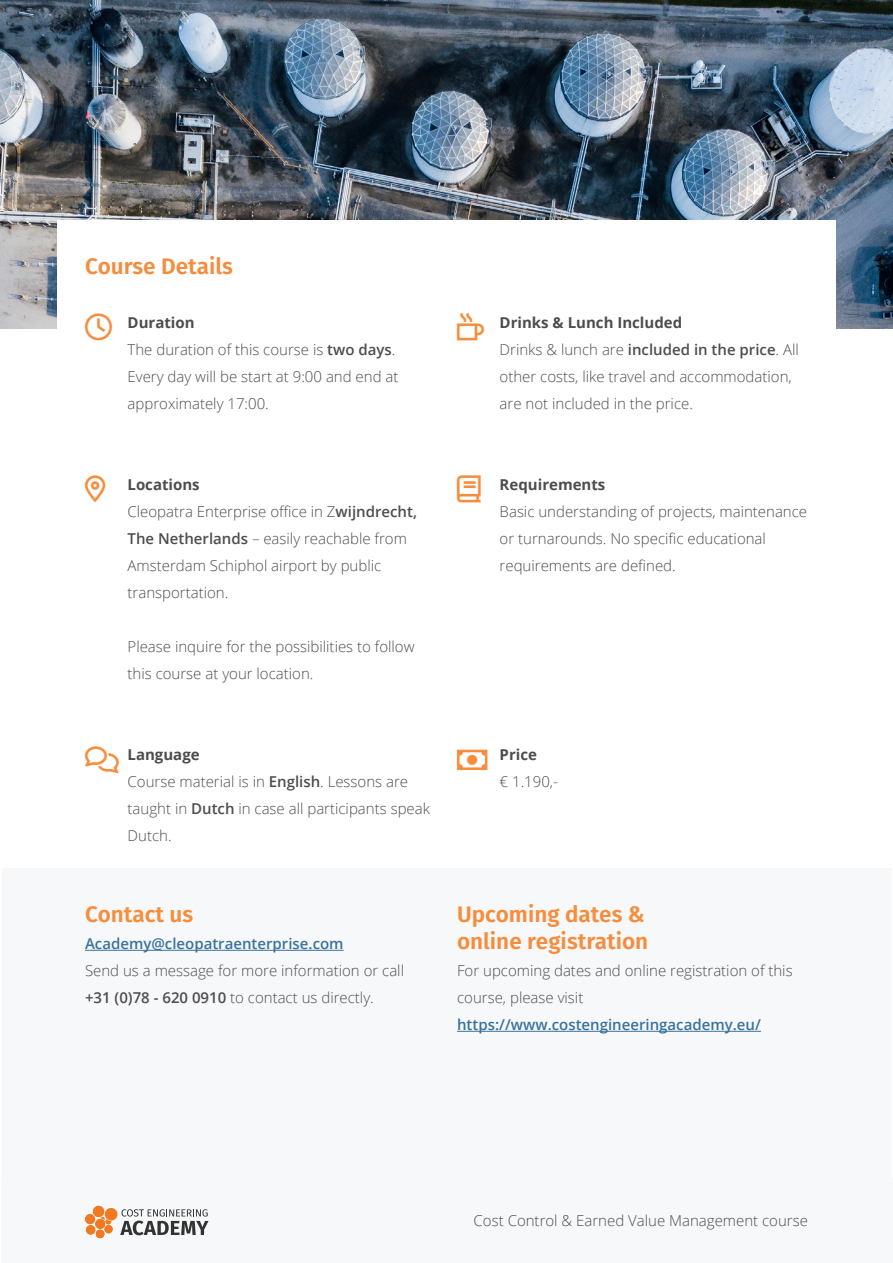
<style>
.page{position:relative;width:893px;height:1263px;background:#fff}
.page>*{position:absolute;margin:0;border:0;box-sizing:border-box;transform-origin:0 0}
.t1{font:27px "Font Awesome 6 Sharp";color:#f68d3d}
.t2{font:600 22.5px/27px "Fira Sans";color:#f68d3d}
.t3{font:300 15px/27px "Open Sans";color:#4d4d4f}
.t4{font:600 15px "Open Sans";color:#38729d}
.t5{font:700 15px "Open Sans";color:#4d4d4f}
.s1{font-weight:700}
.s2{font-weight:600}
</style>
<div class="page">
<div style="left:2px;top:1178px;width:891px;height:85px;background:#f7f8f9"></div>
<div style="left:2px;top:868px;width:890px;height:310px;background:#f7f8f9"></div>
<img style="left:0;top:0;width:893px;height:328px">
<div style="left:57px;top:220px;width:779px;height:378px;background:#fff"></div>
<hr style="left:85px;top:950px;width:259px;height:1px;background:#38729d">
<hr style="left:457px;top:1031px;width:304px;height:1px;background:#38729d">
<svg style="left:120px;top:1209px;width:89px;height:26px"></svg>
<div style="left:95px;top:1219px;width:10px;height:10px;background:#f27821;border-radius:5px"></div>
<svg style="left:101px;top:1217px;width:10px;height:7px"></svg>
<div style="left:104px;top:1225px;width:9px;height:8px;background:#f27821;border-radius:4px"></div>
<div style="left:96px;top:1229px;width:8px;height:9px;background:#f27821;border-radius:4px"></div>
<div style="left:86px;top:1225px;width:9px;height:9px;background:#f27821;border-radius:5px"></div>
<div style="left:85px;top:1214px;width:10px;height:10px;background:#f27821;border-radius:5px"></div>
<div style="left:93px;top:1206px;width:11px;height:11px;background:#f27821;border-radius:6px"></div>
<div style="left:105px;top:1208px;width:12px;height:12px;background:#f27821;border-radius:6px"></div>
<h2 class="t2" style="left:85px;top:251px;width:149px">Course Details</h2>
<h1 class="t1" style="left:457px;top:313px;width:28px">◆□▼</h1>
<p class="t3" style="left:128px;top:309px;width:272px"><span class="s1">Duration<br></span>The duration of this course is <span class="s2">two days</span>.<br>Every day will be start at 9:00 and end at approximately 17:00.</p>
<p class="t3" style="left:500px;top:309px;width:301px"><span class="s1">Drinks &amp; Lunch Included<br></span>Drinks &amp; lunch are <span class="s2">included in the price</span>. All other costs, like travel and accommodation, are not included in the price.</p>
<p class="t3" style="left:128px;top:471px;width:291px"><span class="s1">Locations<br></span>Cleopatra Enterprise office in Z<span class="s2">wijndrecht,<br>The Netherlands</span> – easily reachable from<br>Amsterdam Schiphol airport by public transportation.</p>
<p class="t3" style="left:128px;top:633px;width:289px">Please inquire for the possibilities to follow this course at your location.</p>
<p class="t5" style="left:500px;top:474px;width:107px">Requirements</p>
<p class="t3" style="left:500px;top:498px;width:309px">Basic understanding of projects, maintenance or turnarounds. No specific educational requirements are defined.</p>
<h1 class="t1" style="left:85px;top:745px;width:35px">□■▼▲</h1>
<h1 class="t1" style="left:457px;top:745px;width:32px">□■●●</h1>
<p class="t3" style="left:128px;top:741px;width:304px"><span class="s1">Language<br></span>Course material is in <span class="s2">English</span>. Lessons are taught in <span class="s2">Dutch</span> in case all participants speak<br>Dutch.</p>
<p class="t5" style="left:500px;top:744px;width:39px">Price</p>
<p class="t3" style="left:500px;top:768px;width:60px">€ 1.190,-</p>
<h2 class="t2" style="left:85px;top:899px;width:110px">Contact us</h2>
<p class="t4" style="left:85px;top:933px;width:260px">Academy@cleopatraenterprise.com</p>
<p class="t3" style="left:85px;top:957px;width:320px">Send us a message for more information or call <span class="s2">+31 (0)78 - 620 0910</span> to contact us directly.</p>
<h2 class="t2" style="left:457px;top:899px;width:193px">Upcoming dates &amp; online registration</h2>
<p class="t3" style="left:457px;top:957px;width:337px">For upcoming dates and online registration of this course, please visit</p>
<p class="t4" style="left:457px;top:1014px;width:305px">https://www.costengineeringacademy.eu/</p>
<p class="t3" style="left:474px;top:1207px;width:336px">Cost Control &amp; Earned Value Management course</p>
</div>
